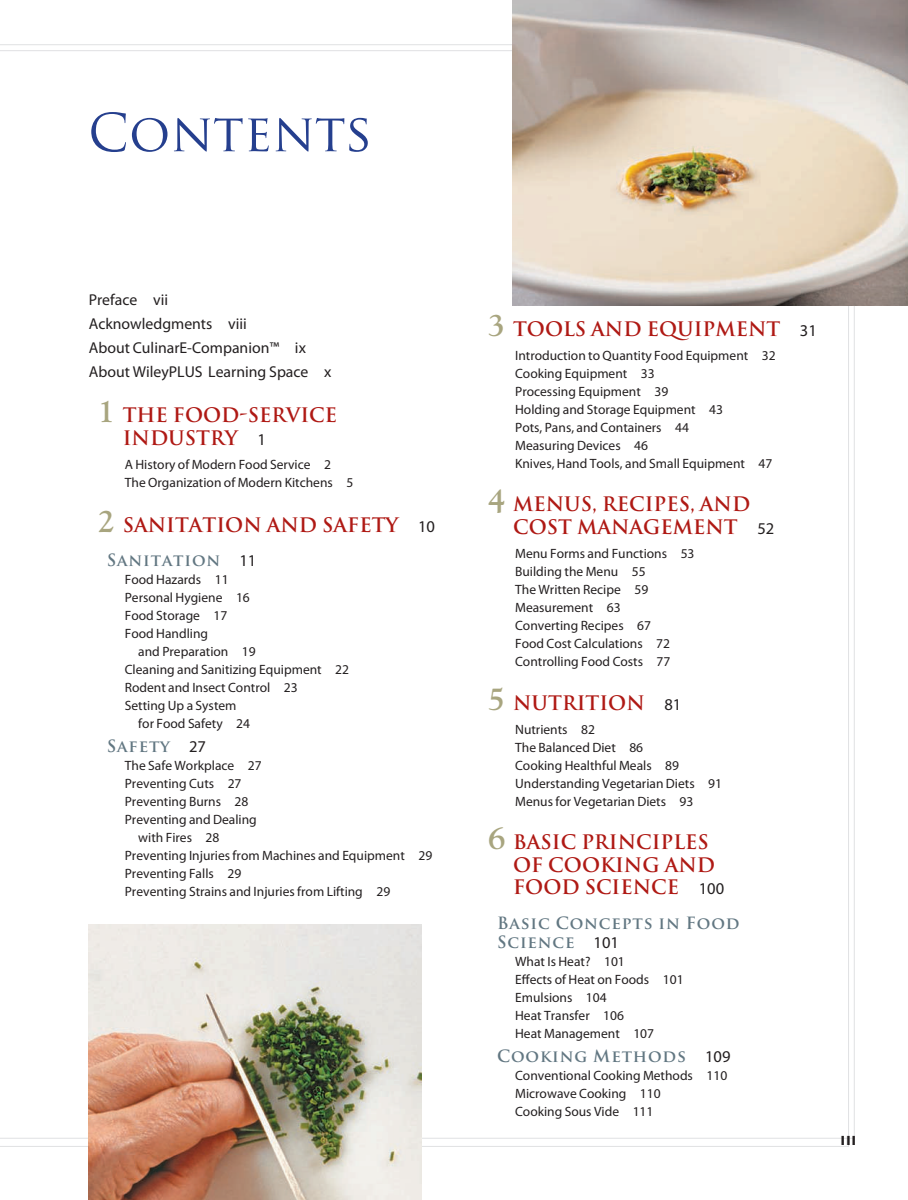
<style>
.page{position:relative;width:908px;height:1200px;background:#fff}
.page>*{position:absolute;margin:0;border:0;box-sizing:border-box;transform-origin:0 0}
.t1{font:51px "Trajan Pro";color:#253f8e}
.t2{font:700 19.5px/22.5px "Trajan Pro";color:#af1914}
.t3{font:700 16.5px/19.5px "Trajan Pro";letter-spacing:-.02em;color:#627782}
.t4{font:15.75px/24px "Myriad Pro";color:#231f20}
.t5{font:13.5px/18px "Myriad Pro";color:#231f20}
.t6{font:900 13.5px "Myriad Pro";color:#231f20}
.s1{font-family:"Goudy Std";font-size:31.5px;color:#a8a57f}
.s2{font-family:"Myriad Pro";font-weight:400;font-size:16.5px;color:#231f20}
.s3{font-family:"Myriad Pro";font-weight:400;color:#231f20}
</style>
<div class="page">
<img style="left:512px;top:0;width:395px;height:305px">
<img style="left:89px;top:924px;width:332px;height:276px">
<h1 class="t1" style="left:88px;top:100px;width:286px">CONTENTS</h1>
<p class="t4" style="left:89px;top:288px;width:244px">Preface vii<br>Acknowledgments viii<br>About CulinarE-Companion™ ix<br>About WileyPLUS Learning Space x</p>
<h2 class="t2" style="left:123px;top:404px;width:216px;text-indent:-25px"><span class="s1">1</span> THE FOOD-SERVICE<br>INDUSTRY <span class="s2">1</span></h2>
<p class="t5" style="left:125px;top:455px;width:230px">A History of Modern Food Service 2<br>The Organization of Modern Kitchens 5</p>
<h2 class="t2" style="left:98px;top:514px;width:339px"><span class="s1">2</span> SANITATION AND SAFETY <span class="s2">10</span></h2>
<p class="t3" style="left:107px;top:551px;width:151px">SANITATION <span class="s3">11</span></p>
<p class="t5" style="left:125px;top:570px;width:126px">Food Hazards 11<br>Personal Hygiene 16<br>Food Storage 17<br>Food Handling</p>
<p class="t5" style="left:138px;top:642px;width:119px">and Preparation 19</p>
<p class="t5" style="left:125px;top:660px;width:226px">Cleaning and Sanitizing Equipment 22</p>
<p class="t5" style="left:125px;top:678px;width:174px">Rodent and Insect Control 23</p>
<p class="t5" style="left:125px;top:696px;width:113px">Setting Up a System</p>
<p class="t5" style="left:138px;top:714px;width:113px">for Food Safety 24</p>
<p class="t3" style="left:107px;top:737px;width:101px">SAFETY <span class="s3">27</span></p>
<p class="t5" style="left:125px;top:756px;width:138px">The Safe Workplace 27</p>
<p class="t5" style="left:125px;top:774px;width:118px">Preventing Cuts 27</p>
<p class="t5" style="left:125px;top:792px;width:125px">Preventing Burns 28</p>
<p class="t5" style="left:125px;top:810px;width:133px">Preventing and Dealing</p>
<p class="t5" style="left:138px;top:828px;width:83px">with Fires 28</p>
<p class="t5" style="left:125px;top:846px;width:309px">Preventing Injuries from Machines and Equipment 29</p>
<p class="t5" style="left:125px;top:864px;width:118px">Preventing Falls 29</p>
<p class="t5" style="left:125px;top:882px;width:267px">Preventing Strains and Injuries from Lifting 29</p>
<h2 class="t2" style="left:488px;top:318px;width:330px"><span class="s1">3</span> TOOLS AND EQUIPMENT <span class="s2">31</span></h2>
<p class="t5" style="left:515px;top:346px;width:262px">Introduction to Quantity Food Equipment 32<br>Cooking Equipment 33<br>Processing Equipment 39<br>Holding and Storage Equipment 43<br>Pots, Pans, and Containers 44<br>Measuring Devices 46<br>Knives, Hand Tools, and Small Equipment 47</p>
<h2 class="t2" style="left:513px;top:493px;width:262px;text-indent:-25px"><span class="s1">4</span> MENUS, RECIPES, AND<br>COST MANAGEMENT <span class="s2">52</span></h2>
<p class="t5" style="left:515px;top:544px;width:181px">Menu Forms and Functions 53<br>Building the Menu 55<br>The Written Recipe 59<br>Measurement 63<br>Converting Recipes 67<br>Food Cost Calculations 72<br>Controlling Food Costs 77</p>
<h2 class="t2" style="left:488px;top:691px;width:195px"><span class="s1">5</span> NUTRITION <span class="s2">81</span></h2>
<p class="t5" style="left:515px;top:720px;width:208px">Nutrients 82<br>The Balanced Diet 86<br>Cooking Healthful Meals 89<br>Understanding Vegetarian Diets 91<br>Menus for Vegetarian Diets 93</p>
<h2 class="t2" style="left:513px;top:831px;width:212px;text-indent:-25px"><span class="s1">6</span> BASIC PRINCIPLES<br>OF COOKING AND<br>FOOD SCIENCE <span class="s2">100</span></h2>
<p class="t3" style="left:497px;top:913px;width:244px">BASIC CONCEPTS IN FOOD<br>SCIENCE <span class="s3">101</span></p>
<p class="t5" style="left:515px;top:952px;width:170px">What Is Heat? 101<br>Effects of Heat on Foods 101<br>Emulsions 104<br>Heat Transfer 106<br>Heat Management 107</p>
<p class="t3" style="left:497px;top:1046px;width:235px">COOKING METHODS <span class="s3">109</span></p>
<p class="t5" style="left:515px;top:1066px;width:213px">Conventional Cooking Methods 110<br>Microwave Cooking 110<br>Cooking Sous Vide 111</p>
<p class="t6" style="left:840px;top:1133px;width:17px">III</p>
</div>
